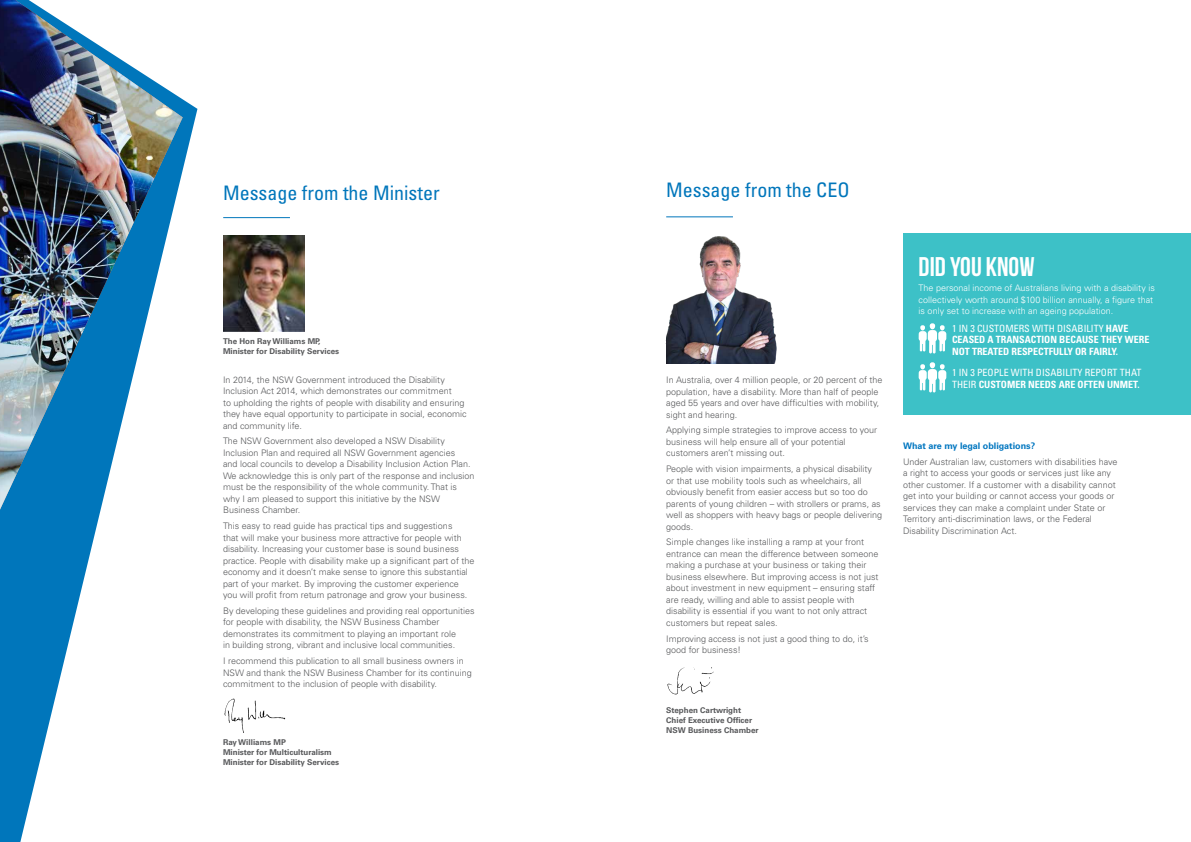
<style>
.page{position:relative;width:1191px;height:842px;background:#fff}
.page>*{position:absolute;margin:0;border:0;box-sizing:border-box;transform-origin:0 0}
.t1{font:27px "Bebas Neue";color:#fff}
.t2{font:condensed 20px "Univers";color:#0076bb}
.t3{font:700 condensed 10px/11.5px "Univers";color:#fff}
.t4{font:condensed 10px/11.5px "Univers";color:#fff}
.t5{font:300 9px/11.5px "Univers";color:#58595b}
.t6{font:300 9px/11.5px "Univers";color:#fff}
.t7{font:700 9px "Univers";color:#0076c0}
.t8{font:700 8px/10px "Univers";color:#58595b}
.s1{font-weight:400}
.s2{font-weight:700}
</style>
<div class="page">
<svg style="left:0;top:99px;width:197px;height:743px"></svg>
<img style="left:0;top:0;width:183px;height:510px">
<img style="left:224px;top:698px;width:62px;height:35px">
<hr style="left:223px;top:217px;width:67px;height:1px;background:#0076bb">
<img style="left:667px;top:667px;width:46px;height:28px">
<hr style="left:666px;top:216px;width:67px;height:1px;background:#0076bb">
<img style="left:223px;top:235px;width:82px;height:96px">
<img style="left:666px;top:236px;width:111px;height:127px">
<div style="left:903px;top:233px;width:288px;height:182px;background:#3dc1c7"></div>
<svg style="left:918px;top:323px;width:28px;height:30px"></svg>
<svg style="left:918px;top:362px;width:28px;height:30px"></svg>
<h2 class="t2" style="left:223px;top:180px;width:218px">Message from the Minister</h2>
<p class="t8" style="left:223px;top:336px;width:118px">The Hon Ray Williams MP,<br>Minister for Disability Services</p>
<p class="t5" style="left:223px;top:374px;width:245px">In 2014, the NSW Government introduced the Disability Inclusion Act 2014, which demonstrates our commitment<br>to upholding the rights of people with disability and ensuring they have equal opportunity to participate in social, economic and community life.</p>
<p class="t5" style="left:223px;top:435px;width:253px">The NSW Government also developed a NSW Disability Inclusion Plan and required all NSW Government agencies<br>and local councils to develop a Disability Inclusion Action Plan.<br>We acknowledge this is only part of the response and inclusion must be the responsibility of the whole community. That is why I am pleased to support this initiative by the NSW Business Chamber.</p>
<p class="t5" style="left:223px;top:520px;width:253px">This easy to read guide has practical tips and suggestions<br>that will make your business more attractive for people with disability. Increasing your customer base is sound business practice. People with disability make up a significant part of the economy and it doesn’t make sense to ignore this substantial part of your market. By improving the customer experience you will profit from return patronage and grow your business.</p>
<p class="t5" style="left:223px;top:605px;width:253px">By developing these guidelines and providing real opportunities for people with disability, the NSW Business Chamber demonstrates its commitment to playing an important role<br>in building strong, vibrant and inclusive local communities.</p>
<p class="t5" style="left:223px;top:655px;width:250px">I recommend this publication to all small business owners in<br>NSW and thank the NSW Business Chamber for its continuing commitment to the inclusion of people with disability.</p>
<p class="t8" style="left:223px;top:737px;width:118px">Ray Williams MP<br>Minister for Multiculturalism<br>Minister for Disability Services</p>
<h2 class="t2" style="left:666px;top:178px;width:185px">Message from the CEO</h2>
<p class="t5" style="left:666px;top:374px;width:218px">In Australia, over 4 million people, or 20 percent of the population, have a disability. More than half of people aged 55 years and over have difficulties with mobility, sight and hearing.</p>
<p class="t5" style="left:666px;top:424px;width:213px">Applying simple strategies to improve access to your business will help ensure all of your potential customers aren’t missing out.</p>
<p class="t5" style="left:666px;top:463px;width:217px">People with vision impairments, a physical disability or that use mobility tools such as wheelchairs, all obviously benefit from easier access but so too do parents of young children – with strollers or prams, as well as shoppers with heavy bags or people delivering goods.</p>
<p class="t5" style="left:666px;top:536px;width:214px">Simple changes like installing a ramp at your front entrance can mean the difference between someone making a purchase at your business or taking their business elsewhere. But improving access is not just about investment in new equipment – ensuring staff are ready, willing and able to assist people with disability is essential if you want to not only attract customers but repeat sales.</p>
<p class="t5" style="left:666px;top:633px;width:204px">Improving access is not just a good thing to do, it’s good for business!</p>
<p class="t8" style="left:666px;top:705px;width:94px">Stephen Cartwright<br>Chief Executive Officer<br>NSW Business Chamber</p>
<h1 class="t1" style="left:918px;top:252px;width:117px">DID YOU KNOW</h1>
<p class="t6" style="left:918px;top:282px;width:238px">The personal income of Australians living with a disability is collectively worth around $100 billion annually, a figure that is only set to increase with an ageing population.</p>
<p class="t3" style="left:952px;top:322px;width:199px"><span class="s1">1 IN 3 CUSTOMERS WITH DISABILITY</span> HAVE<br>CEASED A TRANSACTION BECAUSE THEY WERE<br>NOT TREATED RESPECTFULLY OR FAIRLY.</p>
<p class="t4" style="left:952px;top:367px;width:191px">1 IN 3 PEOPLE WITH DISABILITY REPORT THAT<br>THEIR <span class="s2">CUSTOMER NEEDS ARE OFTEN UNMET.</span></p>
<p class="t7" style="left:903px;top:441px;width:134px">What are my legal obligations?</p>
<p class="t5" style="left:903px;top:456px;width:216px">Under Australian law, customers with disabilities have a right to access your goods or services just like any other customer. If a customer with a disability cannot get into your building or cannot access your goods or services they can make a complaint under State or Territory anti-discrimination laws, or the Federal Disability Discrimination Act.</p>
</div>
